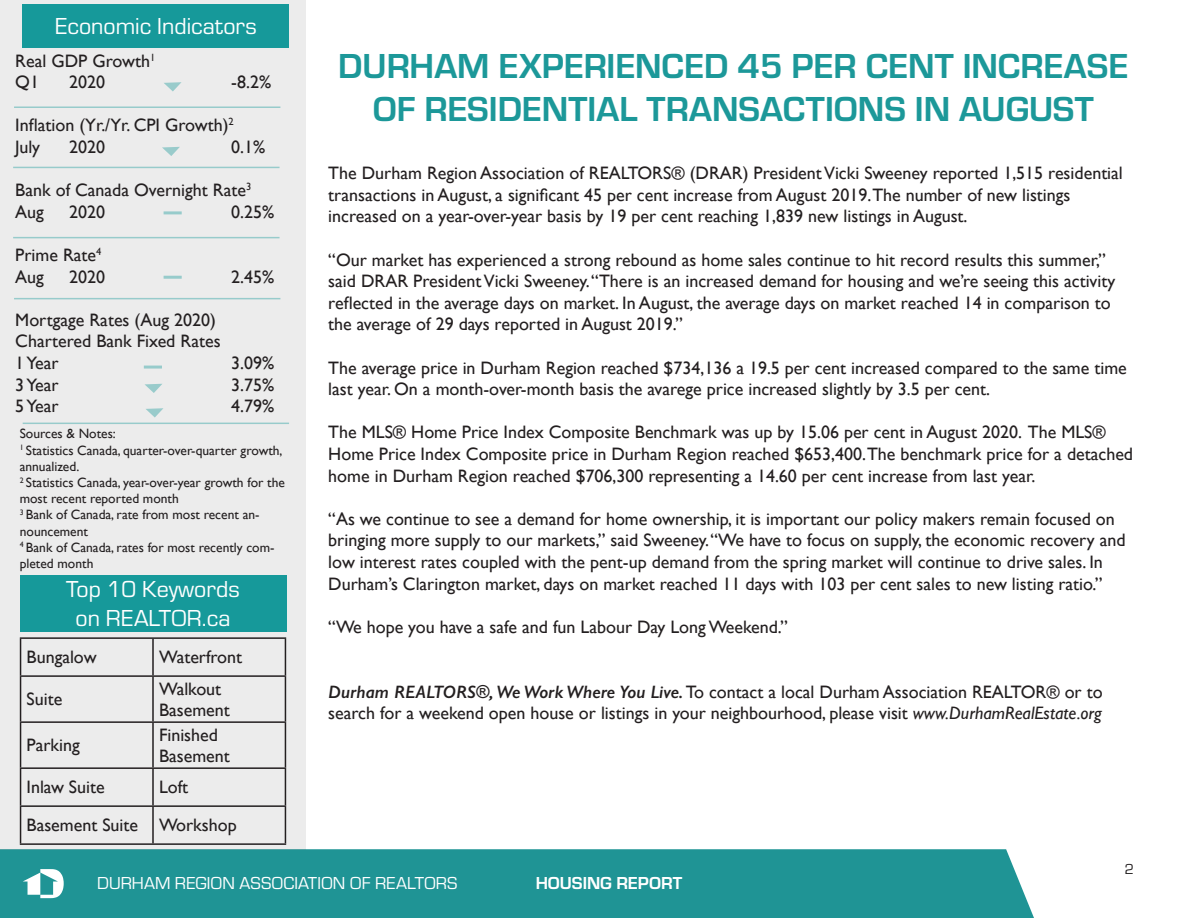
<style>
.page{position:relative;width:1188px;height:918px;background:#fff}
.page>*{position:absolute;margin:0;border:0;box-sizing:border-box;transform-origin:0 0}
.t1{font:700 36px/43.2px "Eurostile";color:#1c9899;text-align:center}
.Titles{font:24px "Eurostile";color:#fff}
.t2{font:18px/21.6px "Gill Sans";color:#231f20}
.t3{font:18px "Eurostile";color:#fff}
.t4{font:700 18px "Eurostile";color:#fff}
.t5{font:15px "Eurostile";color:#231f20}
.t6{font:13.5px/16.2px "Gill Sans";color:#231f20}
.s1{font-weight:600;font-style:italic}
.s2{font-style:italic}
</style>
<div class="page">
<div style="left:0;top:849px;width:1034px;height:69px;background:#1f9495"></div>
<svg style="left:23px;top:869px;width:41px;height:29px"></svg>
<div style="left:0;top:0;width:306px;height:849px;background:#ececec"></div>
<div style="left:23px;top:4px;width:266px;height:44px;background:#16999a"></div>
<div style="left:20px;top:575px;width:266px;height:57px;background:#16999a"></div>
<hr style="left:20px;top:637px;width:133px;height:2px;background:#231f20">
<hr style="left:20px;top:639px;width:1px;height:36px;background:#231f20">
<hr style="left:153px;top:637px;width:133px;height:2px;background:#231f20">
<hr style="left:152px;top:639px;width:2px;height:36px;background:#231f20">
<hr style="left:285px;top:639px;width:1px;height:36px;background:#231f20">
<hr style="left:20px;top:675px;width:133px;height:2px;background:#231f20">
<hr style="left:20px;top:677px;width:1px;height:44px;background:#231f20">
<hr style="left:153px;top:675px;width:133px;height:2px;background:#231f20">
<hr style="left:152px;top:677px;width:2px;height:44px;background:#231f20">
<hr style="left:285px;top:677px;width:1px;height:44px;background:#231f20">
<hr style="left:20px;top:721px;width:133px;height:2px;background:#231f20">
<hr style="left:20px;top:723px;width:1px;height:44px;background:#231f20">
<hr style="left:153px;top:721px;width:133px;height:2px;background:#231f20">
<hr style="left:152px;top:723px;width:2px;height:44px;background:#231f20">
<hr style="left:285px;top:723px;width:1px;height:44px;background:#231f20">
<hr style="left:20px;top:767px;width:133px;height:2px;background:#231f20">
<hr style="left:20px;top:769px;width:1px;height:36px;background:#231f20">
<hr style="left:153px;top:767px;width:133px;height:2px;background:#231f20">
<hr style="left:152px;top:769px;width:2px;height:36px;background:#231f20">
<hr style="left:285px;top:769px;width:1px;height:36px;background:#231f20">
<hr style="left:20px;top:805px;width:133px;height:2px;background:#231f20">
<hr style="left:20px;top:807px;width:1px;height:36px;background:#231f20">
<hr style="left:153px;top:805px;width:133px;height:2px;background:#231f20">
<hr style="left:152px;top:807px;width:2px;height:36px;background:#231f20">
<hr style="left:285px;top:807px;width:1px;height:36px;background:#231f20">
<hr style="left:20px;top:843px;width:133px;height:2px;background:#231f20">
<hr style="left:153px;top:843px;width:133px;height:2px;background:#231f20">
<hr style="left:14px;top:106px;width:266px;height:2px;background:#16999a">
<hr style="left:13px;top:167px;width:267px;height:1px;background:#16999a">
<hr style="left:13px;top:237px;width:267px;height:1px;background:#16999a">
<hr style="left:14px;top:298px;width:266px;height:1px;background:#16999a">
<hr style="left:23px;top:423px;width:266px;height:1px;background:#16999a">
<svg style="left:145px;top:384px;width:17px;height:9px"></svg>
<svg style="left:164px;top:82px;width:18px;height:10px"></svg>
<svg style="left:162px;top:147px;width:18px;height:9px"></svg>
<hr style="left:164px;top:211px;width:18px;height:3px;background:#16999a">
<hr style="left:164px;top:276px;width:18px;height:3px;background:#16999a">
<svg style="left:146px;top:408px;width:17px;height:10px"></svg>
<hr style="left:144px;top:366px;width:18px;height:3px;background:#16999a">
<p class="Titles" style="left:55px;top:10px;width:204px">Economic Indicators</p>
<p class="t2" style="left:15px;top:50px;width:142px">Real GDP Growth<sup>1</sup></p>
<p class="t2" style="left:15px;top:71px;width:25px">Q1</p>
<p class="t2" style="left:69px;top:71px;width:37px">2020</p>
<p class="t2" style="left:231px;top:71px;width:41px">-8.2%</p>
<p class="t2" style="left:15px;top:114px;width:220px">Inflation (Yr./Yr. CPI Growth)<sup>2</sup></p>
<p class="t2" style="left:15px;top:136px;width:26px">July</p>
<p class="t2" style="left:69px;top:136px;width:37px">2020</p>
<p class="t2" style="left:231px;top:136px;width:36px">0.1%</p>
<p class="t2" style="left:15px;top:179px;width:237px">Bank of Canada Overnight Rate<sup>3</sup></p>
<p class="t2" style="left:15px;top:201px;width:30px">Aug</p>
<p class="t2" style="left:69px;top:201px;width:37px">2020</p>
<p class="t2" style="left:231px;top:201px;width:45px">0.25%</p>
<p class="t2" style="left:15px;top:244px;width:88px">Prime Rate<sup>4</sup></p>
<p class="t2" style="left:15px;top:266px;width:30px">Aug</p>
<p class="t2" style="left:69px;top:266px;width:37px">2020</p>
<p class="t2" style="left:231px;top:266px;width:45px">2.45%</p>
<p class="t2" style="left:15px;top:309px;width:202px">Mortgage Rates (Aug 2020)</p>
<p class="t2" style="left:15px;top:330px;width:207px">Chartered Bank Fixed Rates</p>
<p class="t2" style="left:15px;top:352px;width:45px">1 Year</p>
<p class="t2" style="left:231px;top:352px;width:45px">3.09%</p>
<p class="t2" style="left:15px;top:374px;width:45px">3 Year</p>
<p class="t2" style="left:231px;top:374px;width:45px">3.75%</p>
<p class="t2" style="left:15px;top:395px;width:45px">5 Year</p>
<p class="t2" style="left:231px;top:395px;width:45px">4.79%</p>
<p class="t6" style="left:20px;top:426px;width:98px">Sources &amp; Notes:</p>
<p class="t6" style="left:20px;top:442px;width:264px"><sup>1</sup> Statistics Canada, quarter-over-quarter growth, annualized.</p>
<p class="t6" style="left:20px;top:474px;width:267px"><sup>2</sup> Statistics Canada, year-over-year growth for the most recent reported month</p>
<p class="t6" style="left:20px;top:507px;width:241px"><sup>3</sup> Bank of Canada, rate from most recent an&shy;nouncement</p>
<p class="t6" style="left:20px;top:539px;width:256px"><sup>4</sup> Bank of Canada, rates for most recently com&shy;pleted month</p>
<p class="Titles" style="left:66px;top:573px;width:175px">Top 10 Keywords</p>
<p class="Titles" style="left:76px;top:602px;width:156px">on REALTOR.ca</p>
<p class="t2" style="left:27px;top:646px;width:72px">Bungalow</p>
<p class="t2" style="left:159px;top:646px;width:85px">Waterfront</p>
<p class="t2" style="left:27px;top:688px;width:37px">Suite</p>
<p class="t2" style="left:159px;top:677px;width:64px">Walkout</p>
<p class="t2" style="left:159px;top:699px;width:72px">Basement</p>
<p class="t2" style="left:27px;top:734px;width:55px">Parking</p>
<p class="t2" style="left:159px;top:724px;width:61px">Finished</p>
<p class="t2" style="left:159px;top:745px;width:72px">Basement</p>
<p class="t2" style="left:27px;top:776px;width:80px">Inlaw Suite</p>
<p class="t2" style="left:159px;top:776px;width:31px">Loft</p>
<p class="t2" style="left:27px;top:814px;width:113px">Basement Suite</p>
<p class="t2" style="left:159px;top:814px;width:79px">Workshop</p>
<p class="t1" style="left:338px;top:42px;width:792px">DURHAM EXPERIENCED 45 PER CENT INCREASE<br>OF RESIDENTIAL TRANSACTIONS IN AUGUST</p>
<p class="t2" style="left:328px;top:162px;width:796px">The Durham Region Association of REALTORS® (DRAR) President Vicki Sweeney reported 1,515 residential transactions in August, a significant 45 per cent increase from August 2019.The number of new listings</p>
<p class="t2" style="left:328px;top:205px;width:641px">increased on a year-over-year basis by 19 per cent reaching 1,839 new listings in August.</p>
<p class="t2" style="left:328px;top:248px;width:788px">“Our market has experienced a strong rebound as home sales continue to hit record results this summer,” said DRAR President Vicki Sweeney. “There is an increased demand for housing and we’re seeing this activity reflected in the average days on market. In August, the average days on market reached 14 in comparison to the average of 29 days reported in August 2019.”</p>
<p class="t2" style="left:328px;top:356px;width:800px">The average price in Durham Region reached $734,136 a 19.5 per cent increased compared to the same time last year. On a month-over-month basis the avarege price increased slightly by 3.5 per cent.</p>
<p class="t2" style="left:328px;top:421px;width:806px">The MLS® Home Price Index Composite Benchmark was up by 15.06 per cent in August 2020. The MLS®<br>Home Price Index Composite price in Durham Region reached $653,400.The benchmark price for a detached home in Durham Region reached $706,300 representing a 14.60 per cent increase from last year.</p>
<p class="t2" style="left:328px;top:508px;width:799px">“As we continue to see a demand for home ownership, it is important our policy makers remain focused on bringing more supply to our markets,” said Sweeney. “We have to focus on supply, the economic recovery and low interest rates coupled with the pent-up demand from the spring market will continue to drive sales. In Durham’s Clarington market, days on market reached 11 days with 103 per cent sales to new listing ratio.”</p>
<p class="t2" style="left:328px;top:616px;width:461px">“We hope you have a safe and fun Labour Day Long Weekend.”</p>
<p class="t2" style="left:328px;top:680px;width:776px"><span class="s1">Durham REALTORS®, We Work Where You Live.</span> To contact a local Durham Association REALTOR® or to search for a weekend open house or listings in your neighbourhood, please visit <span class="s2">www.DurhamRealEstate.org</span></p>
<p class="t5" style="left:1125px;top:859px;width:11px">2</p>
<p class="t3" style="left:97px;top:871px;width:362px">DURHAM REGION ASSOCIATION OF REALTORS</p>
<p class="t4" style="left:536px;top:870px;width:148px">HOUSING REPORT</p>
</div>
